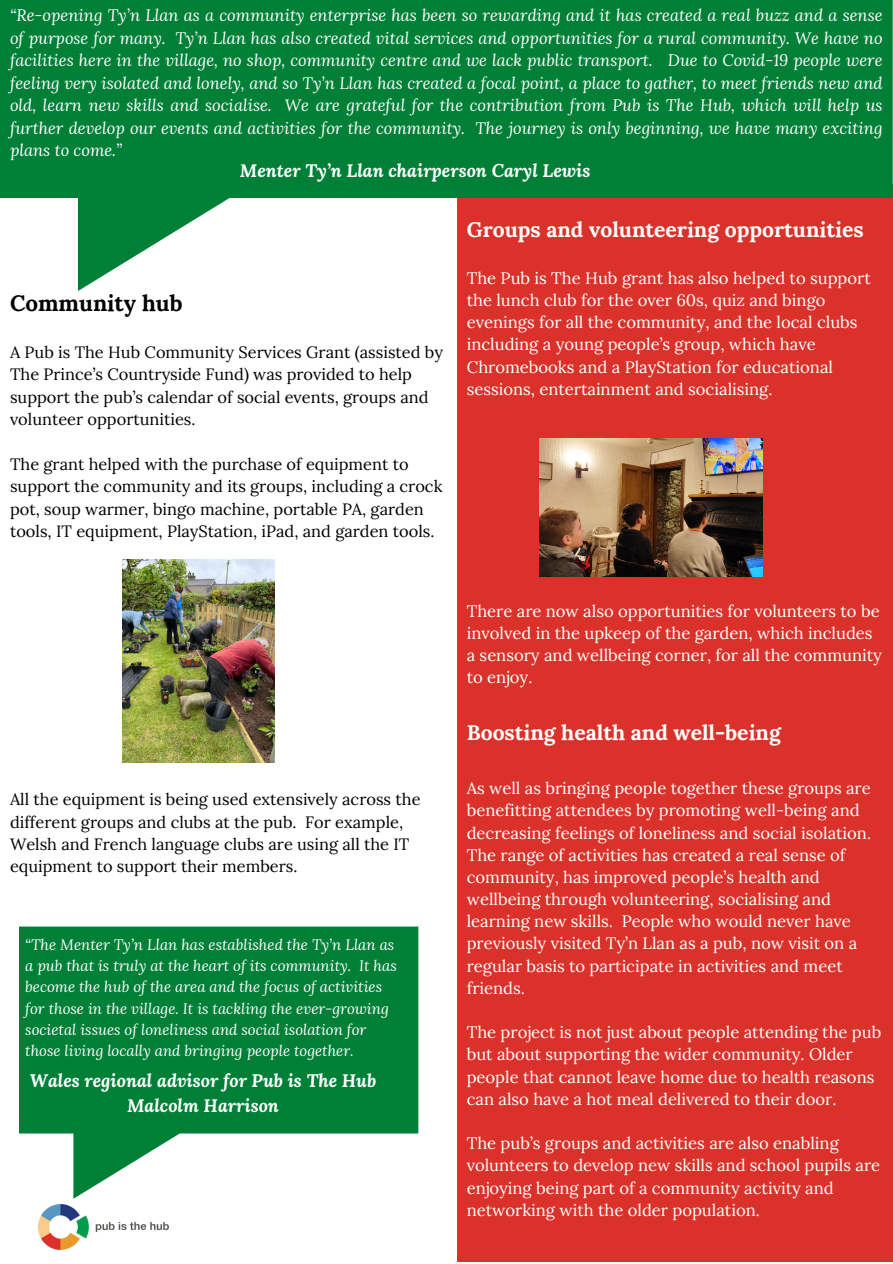
<style>
.page{position:relative;width:893px;height:1264px;background:#fff}
.page>*{position:absolute;margin:0;border:0;box-sizing:border-box;transform-origin:0 0}
.t1{font:700 22.35px "Lora";color:#000}
.t2{font:700 21.15px "Lora";color:#fff}
.t3{font:italic 700 18px/24.8px "Lora";color:#fff;text-align:center}
.t4{font:16.65px/22.2px "Lora";color:#fff}
.t5{font:italic 16.5px/22.5px "Lora";color:#fff;text-align:justify}
.t6{font:16.35px/22.4px "Lora";color:#000}
.t7{font:italic 15px/21.3px "Lora";color:#fff}
</style>
<div class="page">
<div style="left:457px;top:184px;width:435px;height:1077px;background:#da322a"></div>
<svg style="left:19px;top:926px;width:399px;height:272px;fill:#008037"></svg>
<svg style="left:0;top:0;width:892px;height:291px;fill:#008037"></svg>
<img style="left:38px;top:1204px;width:131px;height:45px">
<img style="left:123px;top:560px;width:152px;height:202px">
<img style="left:539px;top:438px;width:223px;height:138px">
<p class="t5" style="left:10px;top:4px;width:874px">“Re-opening Ty’n Llan as a community enterprise has been so rewarding and it has created a real buzz and a sense of purpose for many. Ty’n Llan has also created vital services and opportunities for a rural community. We have no facilities here in the village, no shop, community centre and we lack public transport. Due to Covid-19 people were feeling very isolated and lonely, and so Ty’n Llan has created a focal point, a place to gather, to meet friends new and old, learn new skills and socialise. We are grateful for the contribution from Pub is The Hub, which will help us further develop our events and activities for the community. The journey is only beginning, we have many exciting plans to come.”</p>
<p class="t3" style="left:240px;top:158px;width:352px">Menter Ty’n Llan chairperson Caryl Lewis</p>
<p class="t1" style="left:10px;top:289px;width:174px">Community hub</p>
<p class="t6" style="left:10px;top:341px;width:434px">A Pub is The Hub Community Services Grant (assisted by The Prince’s Countryside Fund) was provided to help support the pub’s calendar of social events, groups and volunteer opportunities.</p>
<p class="t6" style="left:10px;top:453px;width:434px">The grant helped with the purchase of equipment to support the community and its groups, including a crock pot, soup warmer, bingo machine, portable PA, garden tools, IT equipment, PlayStation, iPad, and garden tools.</p>
<p class="t2" style="left:466px;top:216px;width:398px">Groups and volunteering opportunities</p>
<p class="t4" style="left:466px;top:266px;width:405px">The Pub is The Hub grant has also helped to support the lunch club for the over 60s, quiz and bingo evenings for all the community, and the local clubs including a young people’s group, which have Chromebooks and a PlayStation for educational sessions, entertainment and socialising.</p>
<p class="t6" style="left:10px;top:788px;width:412px">All the equipment is being used extensively across the</p>
<p class="t6" style="left:10px;top:810px;width:401px">different groups and clubs at the pub. For example,<br>Welsh and French language clubs are using all the IT equipment to support their members.</p>
<p class="t7" style="left:25px;top:933px;width:373px">“The Menter Ty’n Llan has established the Ty’n Llan as a pub that is truly at the heart of its community. It has become the hub of the area and the focus of activities for those in the village. It is tackling the ever-growing societal issues of loneliness and social isolation for those living locally and bringing people together.</p>
<p class="t3" style="left:30px;top:1068px;width:348px">Wales regional advisor for Pub is The Hub<br>Malcolm Harrison</p>
<p class="t4" style="left:466px;top:599px;width:416px">There are now also opportunities for volunteers to be involved in the upkeep of the garden, which includes a sensory and wellbeing corner, for all the community to enjoy.</p>
<p class="t2" style="left:466px;top:719px;width:315px">Boosting health and well-being</p>
<p class="t4" style="left:466px;top:777px;width:406px">As well as bringing people together these groups are benefitting attendees by promoting well-being and decreasing feelings of loneliness and social isolation.</p>
<p class="t4" style="left:466px;top:843px;width:392px">The range of activities has created a real sense of community, has improved people’s health and wellbeing through volunteering, socialising and learning new skills. People who would never have previously visited Ty’n Llan as a pub, now visit on a regular basis to participate in activities and meet friends.</p>
<p class="t4" style="left:466px;top:1021px;width:416px">The project is not just about people attending the pub but about supporting the wider community. Older people that cannot leave home due to health reasons can also have a hot meal delivered to their door.</p>
<p class="t4" style="left:466px;top:1131px;width:415px">The pub’s groups and activities are also enabling volunteers to develop new skills and school pupils are enjoying being part of a community activity and networking with the older population.</p>
</div>
